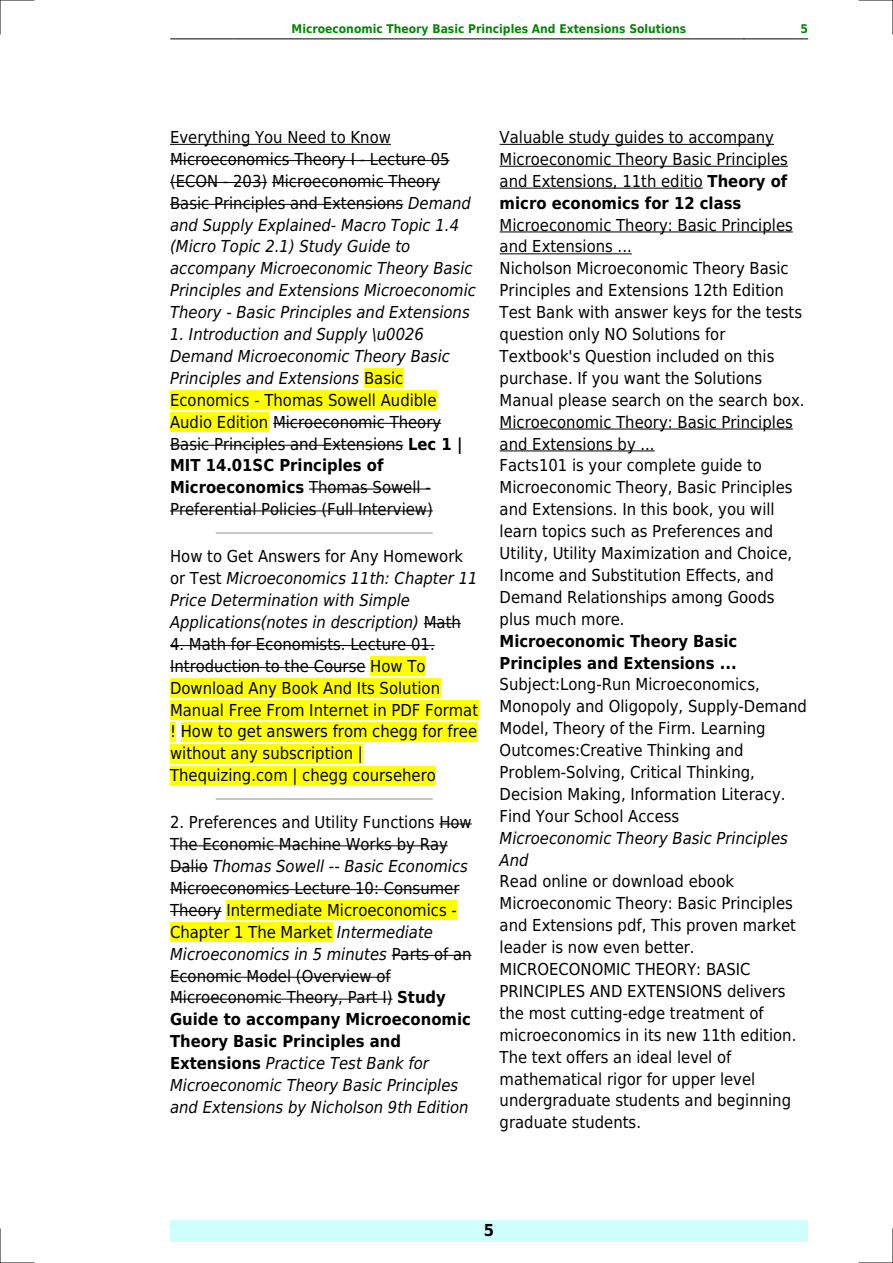
<style>
.page{position:relative;width:893px;height:1263px;background:#fff}
.page>*{position:absolute;margin:0;border:0;box-sizing:border-box;transform-origin:0 0}
.t1{font:16.5px/21.9px "DejaVu Sans Condensed";color:#000}
.t2{font:italic 16.5px/21.9px "DejaVu Sans Condensed";color:#000}
.t3{font:700 16.5px/21.9px "DejaVu Sans Condensed";color:#000}
.t4{font:700 12px "DejaVu Sans Condensed";color:#080}
.s1{font-style:normal}
.s2{font-style:italic}
.s3{font-weight:700}
</style>
<div class="page">
<hr style="left:170px;top:39px;width:64px;height:1px;background:#000">
<hr style="left:234px;top:39px;width:510px;height:1px;background:#000">
<hr style="left:744px;top:39px;width:64px;height:1px;background:#000">
<div style="left:170px;top:1220px;width:638px;height:22px;background:#cffffc"></div>
<hr style="left:170px;top:144px;width:221px;height:1px;background:#000">
<hr style="left:170px;top:160px;width:280px;height:1px;background:#000">
<hr style="left:170px;top:182px;width:97px;height:1px;background:#000">
<hr style="left:272px;top:182px;width:168px;height:1px;background:#000">
<hr style="left:170px;top:204px;width:233px;height:1px;background:#000">
<div style="left:364px;top:368px;width:39px;height:20px;background:#ff0"></div>
<div style="left:170px;top:390px;width:267px;height:20px;background:#ff0"></div>
<div style="left:170px;top:412px;width:98px;height:19px;background:#ff0"></div>
<hr style="left:273px;top:423px;width:168px;height:1px;background:#000">
<hr style="left:170px;top:445px;width:233px;height:1px;background:#000">
<hr style="left:309px;top:489px;width:122px;height:1px;background:#000">
<hr style="left:170px;top:510px;width:263px;height:1px;background:#000">
<hr style="left:216px;top:532px;width:216px;height:2px;background:#999">
<hr style="left:424px;top:623px;width:37px;height:1px;background:#000">
<hr style="left:170px;top:645px;width:265px;height:1px;background:#000">
<hr style="left:170px;top:667px;width:196px;height:1px;background:#000">
<div style="left:370px;top:656px;width:55px;height:20px;background:#ff0"></div>
<div style="left:170px;top:678px;width:270px;height:19px;background:#ff0"></div>
<div style="left:170px;top:700px;width:308px;height:19px;background:#ff0"></div>
<div style="left:170px;top:722px;width:6px;height:19px;background:#ff0"></div>
<div style="left:181px;top:722px;width:296px;height:19px;background:#ff0"></div>
<div style="left:170px;top:744px;width:193px;height:19px;background:#ff0"></div>
<div style="left:170px;top:766px;width:266px;height:19px;background:#ff0"></div>
<hr style="left:216px;top:798px;width:216px;height:1px;background:#999">
<hr style="left:439px;top:823px;width:33px;height:1px;background:#000">
<hr style="left:170px;top:845px;width:278px;height:1px;background:#000">
<hr style="left:170px;top:867px;width:38px;height:1px;background:#000">
<hr style="left:170px;top:889px;width:289px;height:1px;background:#000">
<hr style="left:170px;top:911px;width:52px;height:1px;background:#000">
<div style="left:226px;top:900px;width:231px;height:20px;background:#ff0"></div>
<div style="left:170px;top:922px;width:162px;height:20px;background:#ff0"></div>
<hr style="left:392px;top:955px;width:80px;height:1px;background:#000">
<hr style="left:170px;top:977px;width:221px;height:1px;background:#000">
<hr style="left:170px;top:999px;width:223px;height:1px;background:#000">
<hr style="left:500px;top:144px;width:274px;height:1px;background:#000">
<hr style="left:500px;top:166px;width:288px;height:1px;background:#000">
<hr style="left:500px;top:188px;width:203px;height:1px;background:#000">
<hr style="left:500px;top:232px;width:293px;height:1px;background:#000">
<hr style="left:500px;top:253px;width:132px;height:1px;background:#000">
<hr style="left:500px;top:429px;width:293px;height:1px;background:#000">
<hr style="left:500px;top:451px;width:155px;height:1px;background:#000">
<hr style="left:0;top:0;width:34px;height:1px;background:#000">
<hr style="left:859px;top:0;width:34px;height:1px;background:#000">
<hr style="left:0;top:1262px;width:34px;height:1px;background:#000">
<hr style="left:859px;top:1262px;width:34px;height:1px;background:#000">
<hr style="left:0;top:0;width:1px;height:34px;background:#000">
<hr style="left:0;top:1229px;width:1px;height:34px;background:#000">
<hr style="left:892px;top:0;width:1px;height:34px;background:#000">
<hr style="left:892px;top:1229px;width:1px;height:34px;background:#000">
<p class="t4" style="left:292px;top:21px;width:396px">Microeconomic Theory Basic Principles And Extensions Solutions</p>
<p class="t4" style="left:800px;top:21px;width:9px">5</p>
<p class="t2" style="left:170px;top:126px;width:307px"><span class="s1">Everything You Need to Know Microeconomics Theory I - Lecture 05 (ECON - 203) Microeconomic Theory Basic Principles and Extensions</span> Demand and Supply Explained- Macro Topic 1.4 (Micro Topic 2.1) Study Guide to accompany Microeconomic Theory Basic Principles and Extensions Microeconomic Theory - Basic Principles and Extensions</p>
<p class="t1" style="left:170px;top:323px;width:294px"><span class="s2">1. Introduction and Supply \u0026<br>Demand Microeconomic Theory Basic Principles and Extensions</span> Basic Economics - Thomas Sowell Audible Audio Edition Microeconomic Theory Basic Principles and Extensions <span class="s3">Lec 1 | MIT 14.01SC Principles of Microeconomics</span> Thomas Sowell - Preferential Policies (Full Interview)</p>
<p class="t2" style="left:170px;top:546px;width:309px"><span class="s1">How to Get Answers for Any Homework or Test</span> Microeconomics 11th: Chapter 11<br>Price Determination with Simple Applications(notes in description) <span class="s1">Math</span></p>
<p class="t1" style="left:170px;top:633px;width:310px">4. Math for Economists. Lecture 01.<br>Introduction to the Course How To Download Any Book And Its Solution Manual Free From Internet in PDF Format ! How to get answers from chegg for free without any subscription | Thequizing.com | chegg coursehero</p>
<p class="t1" style="left:170px;top:811px;width:303px">2. Preferences and Utility Functions How The Economic Machine Works by Ray Dalio <span class="s2">Thomas Sowell -- Basic Economics </span>Microeconomics Lecture 10: Consumer Theory Intermediate Microeconomics - Chapter 1 The Market <span class="s2">Intermediate Microeconomics in 5 minutes</span> Parts of an Economic Model (Overview of Microeconomic Theory, Part I) <span class="s3">Study Guide to accompany Microeconomic Theory Basic Principles and Extensions</span> <span class="s2">Practice Test Bank for Microeconomic Theory Basic Principles and Extensions by Nicholson 9th Edition</span></p>
<p class="t1" style="left:500px;top:126px;width:290px">Valuable study guides to accompany Microeconomic Theory Basic Principles and Extensions, 11th editio <span class="s3">Theory of micro economics for 12 class</span></p>
<p class="t1" style="left:500px;top:214px;width:307px">Microeconomic Theory: Basic Principles and Extensions ...<br>Nicholson Microeconomic Theory Basic Principles and Extensions 12th Edition Test Bank with answer keys for the tests question only NO Solutions for Textbook's Question included on this purchase. If you want the Solutions Manual please search on the search box.<br>Microeconomic Theory: Basic Principles and Extensions by ...<br>Facts101 is your complete guide to Microeconomic Theory, Basic Principles and Extensions. In this book, you will learn topics such as Preferences and Utility, Utility Maximization and Choice, Income and Substitution Effects, and Demand Relationships among Goods plus much more.</p>
<p class="t3" style="left:500px;top:630px;width:239px">Microeconomic Theory Basic<br>Principles and Extensions ...</p>
<p class="t1" style="left:500px;top:674px;width:309px">Subject:Long-Run Microeconomics, Monopoly and Oligopoly, Supply-Demand Model, Theory of the Firm. Learning Outcomes:Creative Thinking and Problem-Solving, Critical Thinking, Decision Making, Information Literacy.<br>Find Your School Access</p>
<p class="t2" style="left:500px;top:827px;width:290px">Microeconomic Theory Basic Principles<br>And</p>
<p class="t1" style="left:500px;top:871px;width:298px">Read online or download ebook Microeconomic Theory: Basic Principles and Extensions pdf, This proven market leader is now even better.<br>MICROECONOMIC THEORY: BASIC PRINCIPLES AND EXTENSIONS delivers the most cutting-edge treatment of microeconomics in its new 11th edition.<br>The text offers an ideal level of mathematical rigor for upper level undergraduate students and beginning graduate students.</p>
<p class="t3" style="left:484px;top:1220px;width:12px">5</p>
</div>
